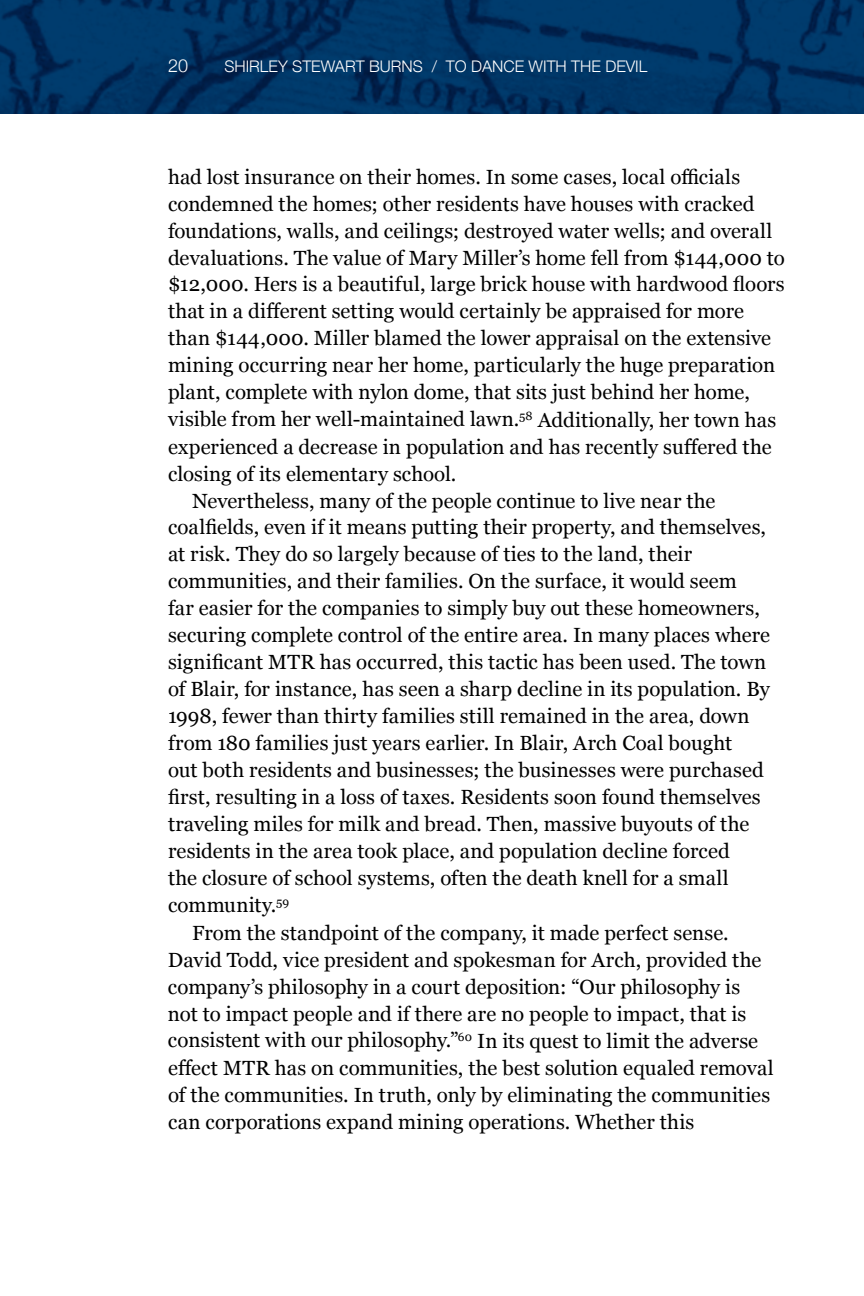
<style>
.page{position:relative;width:864px;height:1296px;background:#fff}
.page>*{position:absolute;margin:0;border:0;box-sizing:border-box;transform-origin:0 0}
.t1{font:20.4px "Georgia";letter-spacing:.005em;color:#000}
.t2{font:300 18px "Helvetica Neue";color:#fff}
.t3{font:300 16px "Helvetica Neue";color:#fff}
</style>
<div class="page">
<img style="left:0;top:0;width:864px;height:114px">
<p class="t2" style="left:168px;top:51px;width:22px">20</p>
<p class="t3" style="left:224px;top:53px;width:425px">SHIRLEY STEWART BURNS / TO DANCE WITH THE DEVIL</p>
<p class="t1" style="left:168px;top:162px;width:574px">had lost insurance on their homes. In some cases, local officials</p>
<p class="t1" style="left:168px;top:189px;width:588px">condemned the homes; other residents have houses with cracked</p>
<p class="t1" style="left:168px;top:216px;width:606px">foundations, walls, and ceilings; destroyed water wells; and overall</p>
<p class="t1" style="left:168px;top:243px;width:618px">devaluations. The value of Mary Miller’s home fell from $144,000 to</p>
<p class="t1" style="left:168px;top:270px;width:618px">$12,000. Hers is a beautiful, large brick house with hardwood floors</p>
<p class="t1" style="left:168px;top:297px;width:578px">that in a different setting would certainly be appraised for more</p>
<p class="t1" style="left:168px;top:324px;width:605px">than $144,000. Miller blamed the lower appraisal on the extensive</p>
<p class="t1" style="left:168px;top:351px;width:609px">mining occurring near her home, particularly the huge preparation</p>
<p class="t1" style="left:168px;top:378px;width:584px">plant, complete with nylon dome, that sits just behind her home,</p>
<p class="t1" style="left:168px;top:405px;width:610px">visible from her well-maintained lawn.<sup>58</sup> Additionally, her town has</p>
<p class="t1" style="left:168px;top:432px;width:605px">experienced a decrease in population and has recently suffered the</p>
<p class="t1" style="left:168px;top:459px;width:290px">closing of its elementary school.</p>
<p class="t1" style="left:192px;top:486px;width:525px">Nevertheless, many of the people continue to live near the</p>
<p class="t1" style="left:168px;top:513px;width:600px">coalfields, even if it means putting their property, and themselves,</p>
<p class="t1" style="left:168px;top:540px;width:526px">at risk. They do so largely because of ties to the land, their</p>
<p class="t1" style="left:168px;top:567px;width:570px">communities, and their families. On the surface, it would seem</p>
<p class="t1" style="left:168px;top:594px;width:594px">far easier for the companies to simply buy out these homeowners,</p>
<p class="t1" style="left:168px;top:621px;width:604px">securing complete control of the entire area. In many places where</p>
<p class="t1" style="left:168px;top:648px;width:600px">significant MTR has occurred, this tactic has been used. The town</p>
<p class="t1" style="left:168px;top:675px;width:603px">of Blair, for instance, has seen a sharp decline in its population. By</p>
<p class="t1" style="left:168px;top:702px;width:583px">1998, fewer than thirty families still remained in the area, down</p>
<p class="t1" style="left:168px;top:729px;width:566px">from 180 families just years earlier. In Blair, Arch Coal bought</p>
<p class="t1" style="left:168px;top:756px;width:597px">out both residents and businesses; the businesses were purchased</p>
<p class="t1" style="left:168px;top:783px;width:594px">first, resulting in a loss of taxes. Residents soon found themselves</p>
<p class="t1" style="left:168px;top:810px;width:583px">traveling miles for milk and bread. Then, massive buyouts of the</p>
<p class="t1" style="left:168px;top:837px;width:563px">residents in the area took place, and population decline forced</p>
<p class="t1" style="left:168px;top:864px;width:562px">the closure of school systems, often the death knell for a small</p>
<p class="t1" style="left:168px;top:891px;width:123px">community.<sup>59</sup></p>
<p class="t1" style="left:192px;top:918px;width:538px">From the standpoint of the company, it made perfect sense.</p>
<p class="t1" style="left:168px;top:945px;width:595px">David Todd, vice president and spokesman for Arch, provided the</p>
<p class="t1" style="left:168px;top:972px;width:574px">company’s philosophy in a court deposition: “Our philosophy is</p>
<p class="t1" style="left:168px;top:999px;width:580px">not to impact people and if there are no people to impact, that is</p>
<p class="t1" style="left:168px;top:1026px;width:592px">consistent with our philosophy.”<sup>60</sup> In its quest to limit the adverse</p>
<p class="t1" style="left:168px;top:1053px;width:607px">effect MTR has on communities, the best solution equaled removal</p>
<p class="t1" style="left:168px;top:1080px;width:604px">of the communities. In truth, only by eliminating the communities</p>
<p class="t1" style="left:168px;top:1107px;width:528px">can corporations expand mining operations. Whether this</p>
</div>
